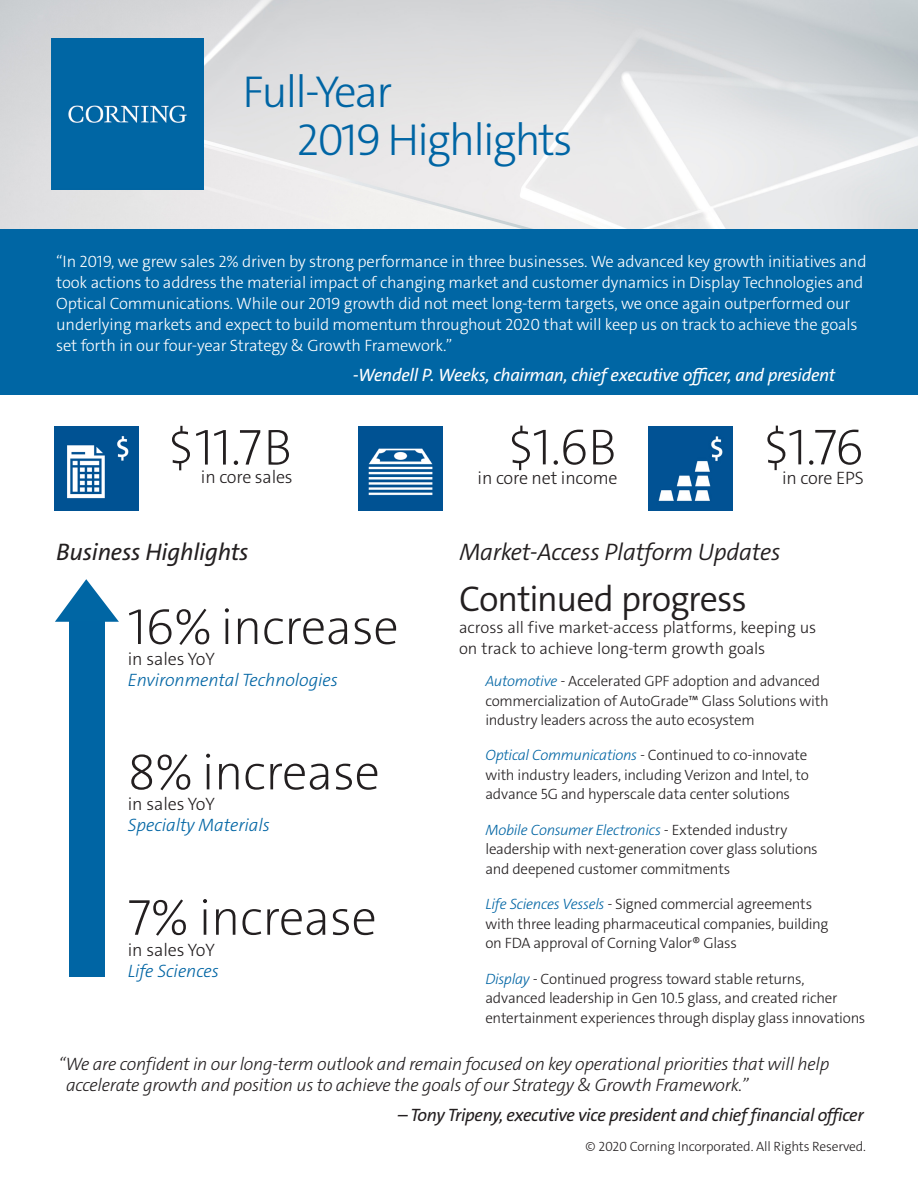
<style>
.page{position:relative;width:918px;height:1188px;background:#fff}
.page>*{position:absolute;margin:0;border:0;box-sizing:border-box;transform-origin:0 0}
.t1{font:200 51px "The Sans C4 s";letter-spacing:-.01em;color:#231f20}
.t2{font:300 45px/48px "The Sans C4 s";letter-spacing:-.04em;color:#0065a4}
.t3{font:300 36px "The Sans C4 s";letter-spacing:-.03em;color:#231f20}
.t4{font:italic 300 24px "The Sans C4 s";letter-spacing:-.01em;color:#231f20}
.t5{font:italic 24px "The Sans C4 s";letter-spacing:-.01em;color:#231f20}
.t6{font:italic 300 18px/21px "The Sans C4 s";letter-spacing:-.015em;color:#231f20}
.t7{font:300 18px "The Sans C4 s";letter-spacing:-.01em;color:#231f20}
.t8{font:italic 18px "The Sans C4 s";letter-spacing:-.02em;color:#231f20}
.t9{font:italic 18px "The Sans C4 s";letter-spacing:-.02em;color:#fff}
.t10{font:italic 300 18px "The Sans C4 s";letter-spacing:-.005em;color:#0065a4}
.t11{font:300 16.5px/21px "The Sans C4 s";letter-spacing:-.01em;color:#fff}
.t12{font:300 16.5px/21px "The Sans C4 s";letter-spacing:-.005em;color:#231f20}
.t13{font:300 15px/19.5px "The Sans C4 s";letter-spacing:-.02em;color:#231f20}
.t14{font:300 13.5px "The Sans C4 s";letter-spacing:-.01em;color:#231f20}
.s1{font-style:italic;color:#0065a4}
.s2{font-style:italic}
</style>
<div class="page">
<img style="left:0;top:0;width:918px;height:230px">
<div style="left:52px;top:38px;width:152px;height:152px;background:#0066a4"></div>
<div style="left:69px;top:621px;width:36px;height:356px;background:#0065a4"></div>
<svg style="left:55px;top:579px;width:64px;height:43px"></svg>
<div style="left:0;top:230px;width:918px;height:165px;background:#0066a4"></div>
<img style="left:358px;top:427px;width:84px;height:84px">
<img style="left:648px;top:427px;width:84px;height:84px">
<img style="left:55px;top:427px;width:84px;height:84px">
<p class="t2" style="left:297px;top:68px;width:278px;text-indent:-54px">Full-Year<br>2019 Highlights</p>
<p class="t11" style="left:56px;top:252px;width:812px">“In 2019, we grew sales 2% driven by strong performance in three businesses. We advanced key growth initiatives and took actions to address the material impact of changing market and customer dynamics in Display Technologies and Optical Communications. While our 2019 growth did not meet long-term targets, we once again outperformed our underlying markets and expect to build momentum throughout 2020 that will keep us on track to achieve the goals set forth in our four-year Strategy &amp; Growth Framework.”</p>
<p class="t1" style="left:168px;top:415px;width:125px">$11.7B</p>
<p class="t7" style="left:201px;top:465px;width:93px">in core sales</p>
<p class="t9" style="left:353px;top:364px;width:484px">-Wendell P. Weeks, chairman, chief executive officer, and president</p>
<p class="t1" style="left:508px;top:414px;width:110px">$1.6B</p>
<p class="t7" style="left:478px;top:466px;width:141px">in core net income</p>
<p class="t1" style="left:764px;top:414px;width:102px">$1.76</p>
<p class="t7" style="left:782px;top:467px;width:83px">in core EPS</p>
<p class="t5" style="left:56px;top:537px;width:194px">Business Highlights</p>
<p class="t4" style="left:459px;top:537px;width:323px">Market-Access Platform Updates</p>
<p class="t1" style="left:128px;top:594px;width:273px">16% increase</p>
<p class="t7" style="left:128px;top:647px;width:89px">in sales YoY</p>
<p class="t10" style="left:128px;top:668px;width:212px">Environmental Technologies</p>
<p class="t1" style="left:128px;top:739px;width:254px">8% increase</p>
<p class="t7" style="left:128px;top:793px;width:89px">in sales YoY</p>
<p class="t10" style="left:128px;top:814px;width:144px">Specialty Materials</p>
<p class="t1" style="left:128px;top:885px;width:251px">7% increase</p>
<p class="t7" style="left:128px;top:938px;width:89px">in sales YoY</p>
<p class="t10" style="left:128px;top:959px;width:93px">Life Sciences</p>
<p class="t3" style="left:459px;top:575px;width:289px">Continued progress</p>
<p class="t12" style="left:459px;top:617px;width:359px">across all five market-access platforms, keeping us on track to achieve long-term growth goals</p>
<p class="t13" style="left:485px;top:671px;width:345px"><span class="s1">Automotive</span> <span class="s2">-</span> Accelerated GPF adoption and advanced commercialization of AutoGrade™ Glass Solutions with industry leaders across the auto ecosystem</p>
<p class="t13" style="left:485px;top:746px;width:325px;text-align:justify"><span class="s1">Optical Communications</span> <span class="s2">-</span> Continued to co-innovate with industry leaders, including Verizon and Intel, to advance 5G and hyperscale data center solutions</p>
<p class="t13" style="left:485px;top:820px;width:334px"><span class="s1">Mobile Consumer Electronics</span> <span class="s2">-</span> Extended industry leadership with next-generation cover glass solutions and deepened customer commitments</p>
<p class="t13" style="left:485px;top:895px;width:345px"><span class="s1">Life Sciences Vessels</span> <span class="s2">-</span> Signed commercial agreements with three leading pharmaceutical companies, building on FDA approval of Corning Valor® Glass</p>
<p class="t13" style="left:485px;top:969px;width:381px"><span class="s1">Display</span> <span class="s2">-</span> Continued progress toward stable returns, advanced leadership in Gen 10.5 glass, and created richer entertainment experiences through display glass innovations</p>
<p class="t6" style="left:66px;top:1053px;width:765px;text-indent:-7px">“We are confident in our long-term outlook and remain focused on key operational priorities that will help accelerate growth and position us to achieve the goals of our Strategy &amp; Growth Framework.”</p>
<p class="t8" style="left:398px;top:1103px;width:467px">– Tony Tripeny, executive vice president and chief financial officer</p>
<p class="t14" style="left:586px;top:1137px;width:282px">© 2020 Corning Incorporated. All Rights Reserved.</p>
</div>
